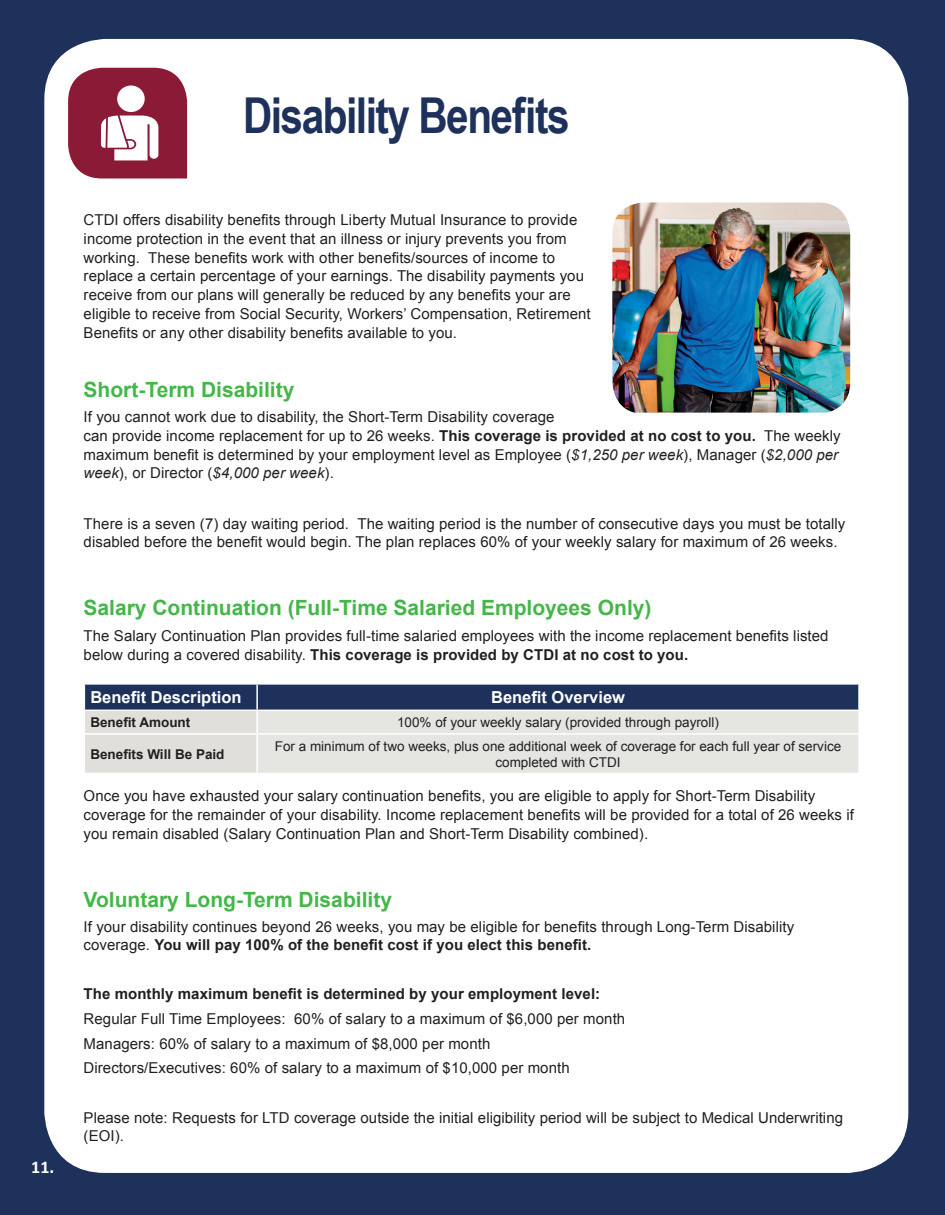
<style>
.page{position:relative;width:945px;height:1215px;background:#1d315a}
.page>*{position:absolute;margin:0;border:0;box-sizing:border-box;transform-origin:0 0}
.t1{font:700 49.5px "Arial Narrow";letter-spacing:-.03em;color:#1d315a}
.t2{font:700 21px "Arial";color:#45b649}
.t3{font:700 18px "Calibri";color:#fff}
.t4{font:700 16.5px "Arial";color:#fff}
.t5{font:15px/18.8px "Arial";letter-spacing:.005em;color:#231f20}
.t6{font:700 15px "Arial";letter-spacing:.005em;color:#231f20}
.t7{font:13.5px/16.2px "Arial";color:#231f20;text-align:center}
.t8{font:700 13.5px "Arial";color:#231f20}
.s1{font-weight:700}
.s2{font-style:italic}
</style>
<div class="page">
<div style="left:44px;top:39px;width:864px;height:1134px;background:#fff;border-radius:61px"></div>
<svg style="left:84px;top:684px;width:775px;height:89px"></svg>
<hr style="left:84px;top:733px;width:173px;height:2px;background:#fff">
<hr style="left:84px;top:735px;width:1px;height:38px;background:#fff">
<hr style="left:257px;top:710px;width:603px;height:1px;background:#fff">
<hr style="left:256px;top:711px;width:2px;height:22px;background:#fff">
<hr style="left:858px;top:711px;width:2px;height:22px;background:#fff">
<hr style="left:257px;top:733px;width:603px;height:2px;background:#fff">
<hr style="left:256px;top:735px;width:2px;height:38px;background:#fff">
<hr style="left:858px;top:735px;width:2px;height:38px;background:#fff">
<svg style="left:68px;top:68px;width:119px;height:111px"></svg>
<img style="left:612px;top:202px;width:238px;height:211px">
<p class="t3" style="left:31px;top:1156px;width:25px">11.</p>
<h1 class="t1" style="left:243px;top:78px;width:328px">Disability Benefits</h1>
<p class="t5" style="left:84px;top:211px;width:509px">CTDI offers disability benefits through Liberty Mutual Insurance to provide income protection in the event that an illness or injury prevents you from working. These benefits work with other benefits/sources of income to replace a certain percentage of your earnings. The disability payments you receive from our plans will generally be reduced by any benefits your are eligible to receive from Social Security, Workers’ Compensation, Retirement Benefits or any other disability benefits available to you.</p>
<h2 class="t2" style="left:84px;top:375px;width:212px">Short-Term Disability</h2>
<p class="t5" style="left:84px;top:408px;width:759px">If you cannot work due to disability, the Short-Term Disability coverage<br>can provide income replacement for up to 26 weeks. <span class="s1">This coverage is provided at no cost to you.</span> The weekly maximum benefit is determined by your employment level as Employee (<span class="s2">$1,250 per week</span>), Manager (<span class="s2">$2,000 per week</span>), or Director (<span class="s2">$4,000 per week</span>).</p>
<p class="t5" style="left:84px;top:514px;width:763px">There is a seven (7) day waiting period. The waiting period is the number of consecutive days you must be totally disabled before the benefit would begin. The plan replaces 60% of your weekly salary for maximum of 26 weeks.</p>
<h2 class="t2" style="left:84px;top:594px;width:569px">Salary Continuation (Full-Time Salaried Employees Only)</h2>
<p class="t5" style="left:84px;top:626px;width:747px">The Salary Continuation Plan provides full-time salaried employees with the income replacement benefits listed below during a covered disability. <span class="s1">This coverage is provided by CTDI at no cost to you.</span></p>
<p class="t4" style="left:90px;top:686px;width:153px">Benefit Description</p>
<p class="t4" style="left:491px;top:686px;width:135px">Benefit Overview</p>
<p class="t8" style="left:90px;top:713px;width:101px">Benefit Amount</p>
<p class="t7" style="left:397px;top:714px;width:323px">100% of your weekly salary (provided through payroll)</p>
<p class="t8" style="left:90px;top:745px;width:136px">Benefits Will Be Paid</p>
<p class="t7" style="left:275px;top:738px;width:568px">For a minimum of two weeks, plus one additional week of coverage for each full year of service completed with CTDI</p>
<p class="t5" style="left:84px;top:787px;width:772px">Once you have exhausted your salary continuation benefits, you are eligible to apply for Short-Term Disability coverage for the remainder of your disability. Income replacement benefits will be provided for a total of 26 weeks if you remain disabled (Salary Continuation Plan and Short-Term Disability combined).</p>
<h2 class="t2" style="left:84px;top:886px;width:310px">Voluntary Long-Term Disability</h2>
<p class="t5" style="left:84px;top:917px;width:712px;line-height:18px">If your disability continues beyond 26 weeks, you may be eligible for benefits through Long-Term Disability coverage. <span class="s1">You will pay 100% of the benefit cost if you elect this benefit.</span></p>
<p class="t6" style="left:84px;top:984px;width:518px">The monthly maximum benefit is determined by your employment level:</p>
<p class="t5" style="left:84px;top:1006px;width:543px;line-height:24.8px">Regular Full Time Employees: 60% of salary to a maximum of $6,000 per month<br>Managers: 60% of salary to a maximum of $8,000 per month<br>Directors/Executives: 60% of salary to a maximum of $10,000 per month</p>
<p class="t5" style="left:84px;top:1109px;width:761px;line-height:18px">Please note: Requests for LTD coverage outside the initial eligibility period will be subject to Medical Underwriting (EOI).</p>
</div>
